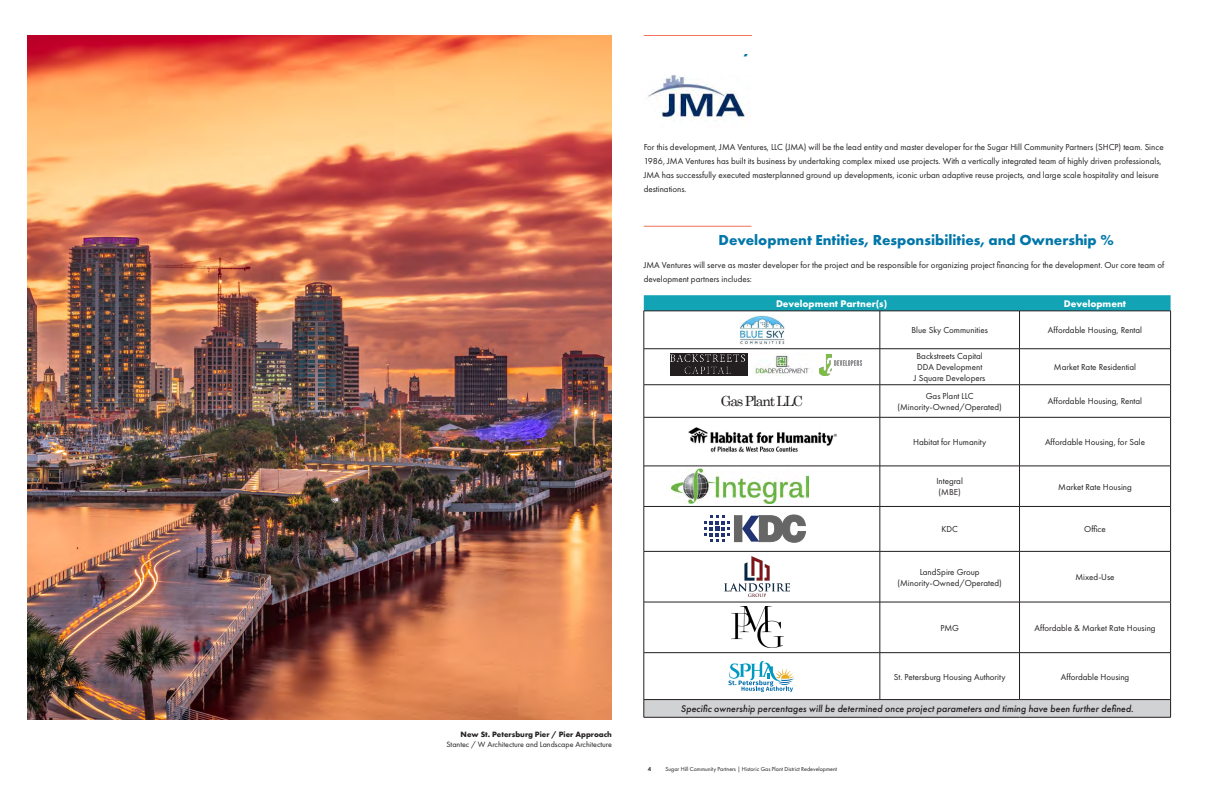
<style>
.page{position:relative;width:1224px;height:792px;background:#fff}
.page>*{position:absolute;margin:0;border:0;box-sizing:border-box;transform-origin:0 0}
.t1{font:700 15px "Futura PT";color:#0076a9}
.t2{font:14px "Century";letter-spacing:-.09em;color:#231f20}
.t3{font:italic 500 10px "Futura PT";color:#231f20}
.t4{font:700 10px "Futura PT";color:#fff}
.t5{font:9px/14px "Futura PT";color:#231f20}
.t6{font:8px "Futura PT";color:#231f20}
.t7{font:700 8px "Futura PT";color:#231f20}
.t8{font:6px "Futura PT";color:#231f20}
.t9{font:600 6px "Futura PT";color:#231f20}
</style>
<div class="page">
<hr style="left:644px;top:226px;width:107px;height:1px;background:#f37259">
<svg style="left:644px;top:295px;width:527px;height:16px;background:#16a0b0"></svg>
<div style="left:644px;top:700px;width:527px;height:17px;background:#d1d2d4"></div>
<hr style="left:644px;top:311px;width:1px;height:38px;background:#231f20">
<hr style="left:880px;top:311px;width:1px;height:38px;background:#231f20">
<hr style="left:1019px;top:311px;width:1px;height:38px;background:#231f20">
<hr style="left:1170px;top:311px;width:1px;height:38px;background:#231f20">
<hr style="left:644px;top:349px;width:236px;height:1px;background:#231f20">
<hr style="left:644px;top:349px;width:1px;height:36px;background:#231f20">
<hr style="left:880px;top:349px;width:140px;height:1px;background:#231f20">
<hr style="left:880px;top:349px;width:1px;height:36px;background:#231f20">
<hr style="left:1020px;top:349px;width:151px;height:1px;background:#231f20">
<hr style="left:1019px;top:349px;width:1px;height:36px;background:#231f20">
<hr style="left:1170px;top:349px;width:1px;height:36px;background:#231f20">
<hr style="left:644px;top:385px;width:236px;height:1px;background:#231f20">
<hr style="left:644px;top:385px;width:1px;height:32px;background:#231f20">
<hr style="left:880px;top:385px;width:140px;height:1px;background:#231f20">
<hr style="left:880px;top:385px;width:1px;height:32px;background:#231f20">
<hr style="left:1020px;top:385px;width:151px;height:1px;background:#231f20">
<hr style="left:1019px;top:385px;width:1px;height:32px;background:#231f20">
<hr style="left:1170px;top:385px;width:1px;height:32px;background:#231f20">
<hr style="left:644px;top:417px;width:236px;height:1px;background:#231f20">
<hr style="left:644px;top:417px;width:1px;height:49px;background:#231f20">
<hr style="left:880px;top:417px;width:140px;height:1px;background:#231f20">
<hr style="left:880px;top:417px;width:1px;height:49px;background:#231f20">
<hr style="left:1020px;top:417px;width:151px;height:1px;background:#231f20">
<hr style="left:1019px;top:417px;width:1px;height:49px;background:#231f20">
<hr style="left:1170px;top:417px;width:1px;height:49px;background:#231f20">
<hr style="left:644px;top:466px;width:236px;height:1px;background:#231f20">
<hr style="left:644px;top:466px;width:1px;height:40px;background:#231f20">
<hr style="left:880px;top:466px;width:140px;height:1px;background:#231f20">
<hr style="left:880px;top:466px;width:1px;height:40px;background:#231f20">
<hr style="left:1020px;top:466px;width:151px;height:1px;background:#231f20">
<hr style="left:1019px;top:466px;width:1px;height:40px;background:#231f20">
<hr style="left:1170px;top:466px;width:1px;height:40px;background:#231f20">
<hr style="left:644px;top:506px;width:236px;height:1px;background:#231f20">
<hr style="left:644px;top:507px;width:1px;height:44px;background:#231f20">
<hr style="left:880px;top:506px;width:140px;height:1px;background:#231f20">
<hr style="left:880px;top:507px;width:1px;height:44px;background:#231f20">
<hr style="left:1020px;top:506px;width:151px;height:1px;background:#231f20">
<hr style="left:1019px;top:507px;width:1px;height:44px;background:#231f20">
<hr style="left:1170px;top:507px;width:1px;height:44px;background:#231f20">
<hr style="left:644px;top:551px;width:236px;height:1px;background:#231f20">
<hr style="left:644px;top:552px;width:1px;height:50px;background:#231f20">
<hr style="left:880px;top:551px;width:140px;height:1px;background:#231f20">
<hr style="left:880px;top:552px;width:1px;height:50px;background:#231f20">
<hr style="left:1020px;top:551px;width:151px;height:1px;background:#231f20">
<hr style="left:1019px;top:552px;width:1px;height:50px;background:#231f20">
<hr style="left:1170px;top:552px;width:1px;height:50px;background:#231f20">
<hr style="left:644px;top:602px;width:236px;height:1px;background:#231f20">
<hr style="left:644px;top:602px;width:1px;height:51px;background:#231f20">
<hr style="left:880px;top:602px;width:140px;height:1px;background:#231f20">
<hr style="left:880px;top:602px;width:1px;height:51px;background:#231f20">
<hr style="left:1020px;top:602px;width:151px;height:1px;background:#231f20">
<hr style="left:1019px;top:602px;width:1px;height:51px;background:#231f20">
<hr style="left:1170px;top:602px;width:1px;height:51px;background:#231f20">
<hr style="left:644px;top:652px;width:236px;height:1px;background:#231f20">
<hr style="left:644px;top:653px;width:1px;height:46px;background:#231f20">
<hr style="left:880px;top:652px;width:140px;height:1px;background:#231f20">
<hr style="left:880px;top:653px;width:1px;height:46px;background:#231f20">
<hr style="left:1020px;top:652px;width:151px;height:1px;background:#231f20">
<hr style="left:1019px;top:653px;width:1px;height:46px;background:#231f20">
<hr style="left:1170px;top:653px;width:1px;height:46px;background:#231f20">
<hr style="left:644px;top:699px;width:236px;height:1px;background:#231f20">
<svg style="left:644px;top:700px;width:1px;height:17px"></svg>
<hr style="left:880px;top:699px;width:140px;height:1px;background:#231f20">
<hr style="left:1020px;top:699px;width:151px;height:1px;background:#231f20">
<svg style="left:1170px;top:700px;width:1px;height:17px"></svg>
<hr style="left:644px;top:717px;width:236px;height:1px;background:#231f20">
<hr style="left:880px;top:717px;width:140px;height:1px;background:#231f20">
<hr style="left:1020px;top:717px;width:151px;height:1px;background:#231f20">
<hr style="left:644px;top:311px;width:236px;height:1px;background:#231f20">
<hr style="left:880px;top:311px;width:140px;height:1px;background:#231f20">
<hr style="left:1020px;top:311px;width:151px;height:1px;background:#231f20">
<img style="left:739px;top:315px;width:45px;height:29px">
<img style="left:688px;top:427px;width:149px;height:25px">
<img style="left:671px;top:469px;width:137px;height:34px">
<svg style="left:704px;top:516px;width:26px;height:26px"></svg>
<div style="left:734px;top:516px;width:8px;height:26px;background:#676666"></div>
<svg style="left:742px;top:515px;width:64px;height:28px"></svg>
<img style="left:725px;top:556px;width:65px;height:41px">
<img style="left:732px;top:607px;width:51px;height:41px">
<svg style="left:728px;top:661px;width:66px;height:31px"></svg>
<img style="left:648px;top:75px;width:98px;height:45px">
<hr style="left:644px;top:35px;width:108px;height:1px;background:#f37259">
<img style="left:27px;top:35px;width:585px;height:685px">
<div style="left:670px;top:354px;width:77px;height:22px;background:#231f20"></div>
<img style="left:671px;top:355px;width:74px;height:18px">
<img style="left:754px;top:353px;width:56px;height:23px">
<img style="left:819px;top:355px;width:43px;height:20px">
<p class="t7" style="left:461px;top:729px;width:153px">New St. Petersburg Pier / Pier Approach</p>
<p class="t6" style="left:447px;top:739px;width:167px">Stantec / W Architecture and Landscape Architecture</p>
<p class="t5" style="left:644px;top:140px;width:522px">For this development, JMA Ventures, LLC (JMA) will be the lead entity and master developer for the Sugar Hill Community Partners (SHCP) team. Since 1986, JMA Ventures has built its business by undertaking complex mixed use projects. With a vertically integrated team of highly driven professionals, JMA has successfully executed masterplanned ground up developments, iconic urban adaptive reuse projects, and large scale hospitality and leisure destinations.</p>
<h1 class="t1" style="left:644px;top:230px;width:472px">A.3 Other Development Entities, Responsibilities, and Ownership %</h1>
<p class="t5" style="left:644px;top:258px;width:522px">JMA Ventures will serve as master developer for the project and be responsible for organizing project financing for the development. Our core team of development partners includes:</p>
<p class="t4" style="left:776px;top:297px;width:113px">Development Partner(s)</p>
<p class="t4" style="left:1064px;top:297px;width:64px">Development</p>
<p class="t5" style="left:911px;top:323px;width:78px">Blue Sky Communities</p>
<p class="t5" style="left:1048px;top:323px;width:96px">Affordable Housing, Rental</p>
<p class="t5" style="left:914px;top:351px;width:73px;line-height:11px;text-align:center">Backstreets Capital<br>DDA Development<br>J Square Developers</p>
<p class="t5" style="left:1054px;top:360px;width:84px">Market Rate Residential</p>
<h2 class="t2" style="left:721px;top:389px;width:84px">Gas Plant LLC</h2>
<p class="t5" style="left:898px;top:391px;width:106px;line-height:10.8px;text-align:center">Gas Plant LLC (Minority-Owned/Operated)</p>
<p class="t5" style="left:1048px;top:394px;width:96px">Affordable Housing, Rental</p>
<p class="t5" style="left:913px;top:435px;width:75px">Habitat for Humanity</p>
<p class="t5" style="left:1045px;top:435px;width:102px">Affordable Housing, for Sale</p>
<p class="t5" style="left:936px;top:476px;width:28px;line-height:10.8px">Integral (MBE)</p>
<p class="t5" style="left:1058px;top:480px;width:75px">Market Rate Housing</p>
<p class="t5" style="left:941px;top:522px;width:18px">KDC</p>
<p class="t5" style="left:1084px;top:522px;width:23px">Office</p>
<p class="t5" style="left:898px;top:566px;width:106px;line-height:10.8px;text-align:center">LandSpire Group (Minority-Owned/Operated)</p>
<p class="t5" style="left:1076px;top:570px;width:40px">Mixed-Use</p>
<p class="t5" style="left:940px;top:621px;width:20px">PMG</p>
<p class="t5" style="left:1034px;top:621px;width:123px">Affordable &amp; Market Rate Housing</p>
<p class="t5" style="left:894px;top:670px;width:113px">St. Petersburg Housing Authority</p>
<p class="t5" style="left:1061px;top:670px;width:70px">Affordable Housing</p>
<p class="t3" style="left:681px;top:703px;width:454px">Specific ownership percentages will be determined once project parameters and timing have been further defined.</p>
<p class="t9" style="left:648px;top:765px;width:5px">4</p>
<p class="t8" style="left:665px;top:765px;width:173px">Sugar Hill Community Partners | Historic Gas Plant District Redevelopment</p>
</div>
